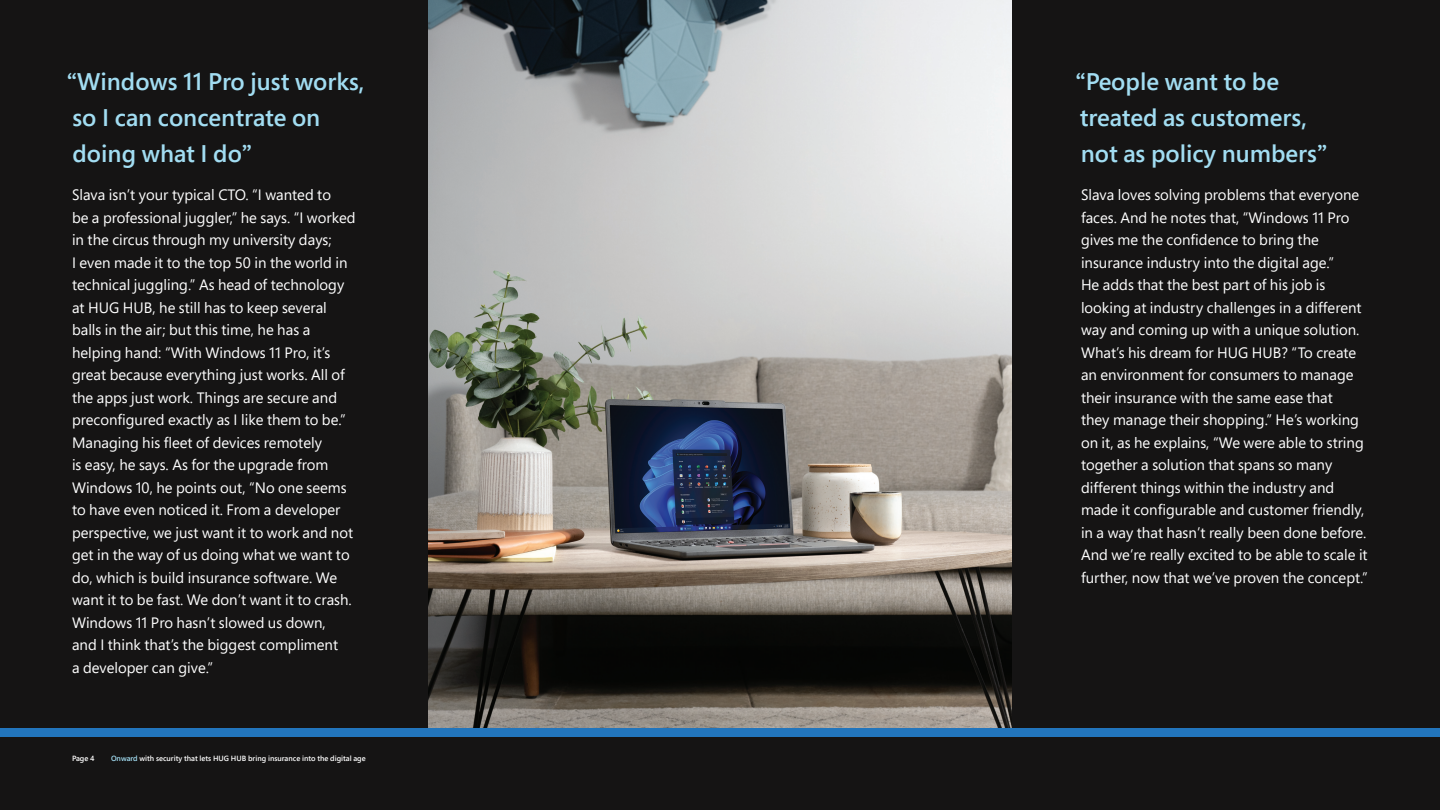
<style>
.page{position:relative;width:1440px;height:810px;background:#151414}
.page>*{position:absolute;margin:0;border:0;box-sizing:border-box;transform-origin:0 0}
.t1{font:600 24px/36px "Segoe Pro";color:#a2ddf2}
.t2{font:15px/22.5px "Segoe Pro";color:#fff}
.t3{font:600 7.5px "Segoe Pro";color:#fff}
.s1{color:#a2ddf2}
</style>
<div class="page">
<img style="left:428px;top:0;width:584px;height:728px">
<div style="left:0;top:728px;width:1440px;height:9px;background:#2275bc"></div>
<h1 class="t1" style="left:67px;top:63px;width:299px">“Windows 11 Pro just works, so I can concentrate on doing what I do”</h1>
<h1 class="t1" style="left:1076px;top:63px;width:253px">“People want to be treated as customers, not as policy numbers”</h1>
<p class="t2" style="left:72px;top:183px;width:285px">Slava isn’t your typical CTO. “I wanted to<br>be a professional juggler,” he says. “I worked in the circus through my university days;<br>I even made it to the top 50 in the world in technical juggling.” As head of technology at HUG HUB, he still has to keep several balls in the air; but this time, he has a helping hand: “With Windows 11 Pro, it’s great because everything just works. All of the apps just work. Things are secure and preconfigured exactly as I like them to be.” Managing his fleet of devices remotely<br>is easy, he says. As for the upgrade from Windows 10, he points out, “No one seems to have even noticed it. From a developer perspective, we just want it to work and not get in the way of us doing what we want to do, which is build insurance software. We want it to be fast. We don’t want it to crash.<br>Windows 11 Pro hasn’t slowed us down,<br>and I think that’s the biggest compliment<br>a developer can give.”</p>
<p class="t2" style="left:1081px;top:183px;width:288px">Slava loves solving problems that everyone faces. And he notes that, “Windows 11 Pro gives me the confidence to bring the insurance industry into the digital age.”<br>He adds that the best part of his job is looking at industry challenges in a different way and coming up with a unique solution.<br>What’s his dream for HUG HUB? “To create an environment for consumers to manage their insurance with the same ease that<br>they manage their shopping.” He’s working on it, as he explains, “We were able to string together a solution that spans so many different things within the industry and made it configurable and customer friendly, in a way that hasn’t really been done before.<br>And we’re really excited to be able to scale it further, now that we’ve proven the concept.”</p>
<p class="t3" style="left:72px;top:753px;width:24px">Page 4</p>
<p class="t3" style="left:111px;top:753px;width:256px"><span class="s1">Onward</span> with security that lets HUG HUB bring insurance into the digital age</p>
</div>
